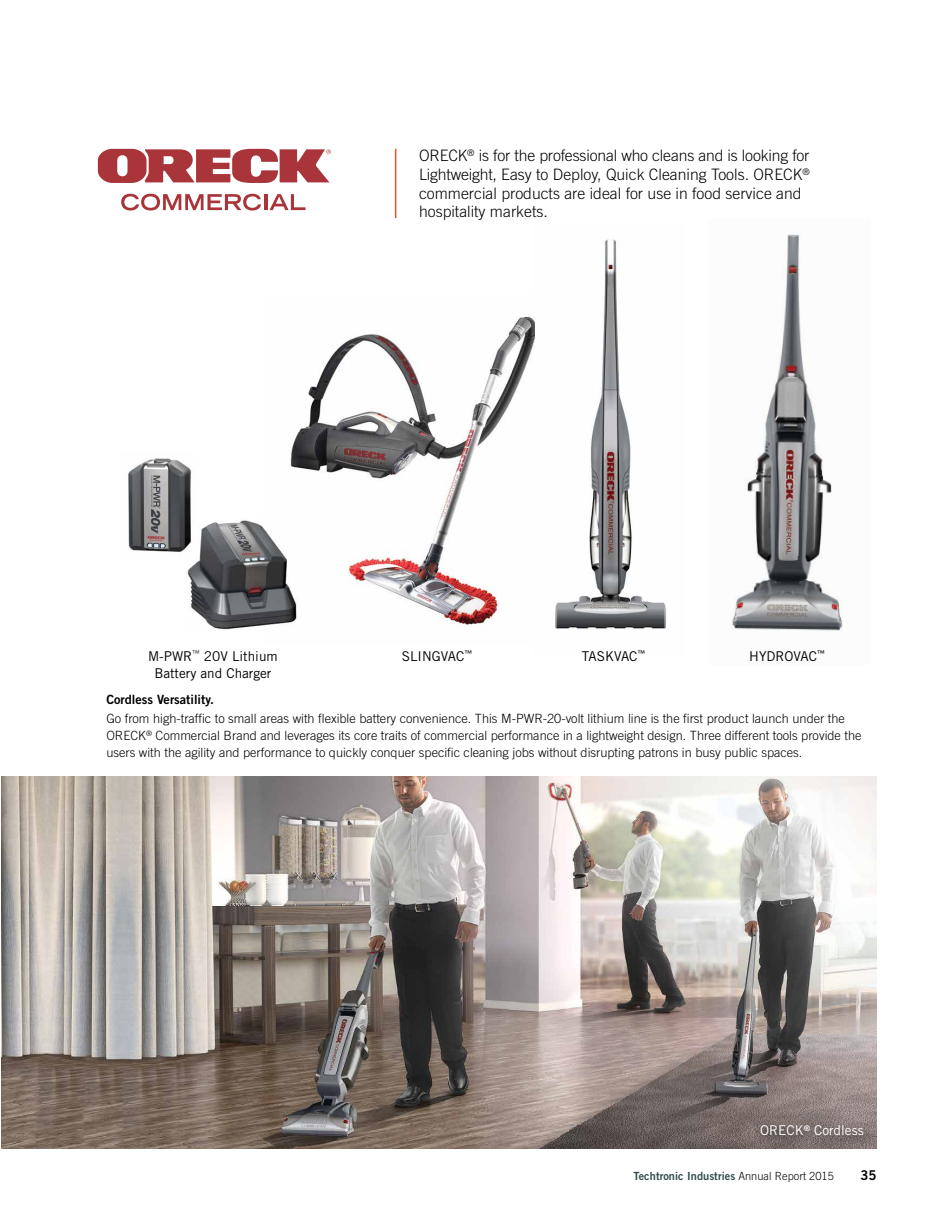
<style>
.page{position:relative;width:936px;height:1212px;background:#fff}
.page>*{position:absolute;margin:0;border:0;box-sizing:border-box;transform-origin:0 0}
.t1{font:300 15.75px/18.8px "Trade Gothic";color:#000}
.t2{font:13.5px "Trade Gothic";color:#000}
.t3{font:13.5px "Trade Gothic";color:#fff}
.t4{font:13.5px "Trade Gothic Bold Two";color:#000}
.t5{font:300 12.75px/17.2px "Trade Gothic";color:#000}
.t6{font:12.75px "Trade Gothic Bold Two";color:#000}
.t7{font:11.25px "Trade Gothic Bold Two";letter-spacing:.005em;color:#314a4c}
.t8{font:7.8px "Trade Gothic";color:#000}
.s1{font-family:"Trade Gothic";font-weight:300;color:#000}
</style>
<div class="page">
<img style="left:2px;top:776px;width:874px;height:372px">
<svg style="left:546px;top:904px;width:330px;height:244px;background:#9e9491"></svg>
<hr style="left:395px;top:149px;width:1px;height:69px;background:#f04e23">
<svg style="left:98px;top:149px;width:233px;height:34px"></svg>
<hr style="left:264px;top:194px;width:3px;height:16px;background:#a93439">
<svg style="left:269px;top:194px;width:36px;height:16px"></svg>
<svg style="left:121px;top:194px;width:140px;height:16px"></svg>
<div style="left:753px;top:1118px;width:120px;height:28px;background:#000;opacity:.75"></div>
<img style="left:732px;top:234px;width:111px;height:397px">
<img style="left:534px;top:239px;width:132px;height:390px">
<img style="left:290px;top:316px;width:244px;height:311px">
<img style="left:187px;top:517px;width:114px;height:113px">
<img style="left:128px;top:458px;width:69px;height:101px">
<p class="t1" style="left:419px;top:146px;width:392px">ORECK<sup>®</sup> is for the professional who cleans and is looking for Lightweight, Easy to Deploy, Quick Cleaning Tools. ORECK<sup>® </sup>commercial products are ideal for use in food service and hospitality markets.</p>
<p class="t2" style="left:148px;top:648px;width:131px">M-PWR<sup>™</sup> 20V Lithium</p>
<p class="t8" style="left:817px;top:649px;width:9px">™</p>
<p class="t2" style="left:154px;top:665px;width:118px">Battery and Charger</p>
<p class="t2" style="left:402px;top:648px;width:72px">SLINGVAC<sup>™</sup></p>
<p class="t2" style="left:581px;top:648px;width:65px">TASKVAC<sup>™</sup></p>
<p class="t2" style="left:749px;top:648px;width:69px">HYDROVAC</p>
<p class="t6" style="left:106px;top:691px;width:109px">Cordless Versatility.</p>
<p class="t5" style="left:106px;top:709px;width:756px">Go from high-traffic to small areas with flexible battery convenience. This M-PWR-20-volt lithium line is the first product launch under the<br>ORECK<sup>®</sup> Commercial Brand and leverages its core traits of commercial performance in a lightweight design. Three different tools provide the users with the agility and performance to quickly conquer specific cleaning jobs without disrupting patrons in busy public spaces.</p>
<p class="t3" style="left:760px;top:1122px;width:105px">ORECK<sup>®</sup> Cordless</p>
<p class="t7" style="left:633px;top:1169px;width:202px">Techtronic Industries <span class="s1">Annual Report 2015</span></p>
<p class="t4" style="left:860px;top:1167px;width:18px">35</p>
</div>
